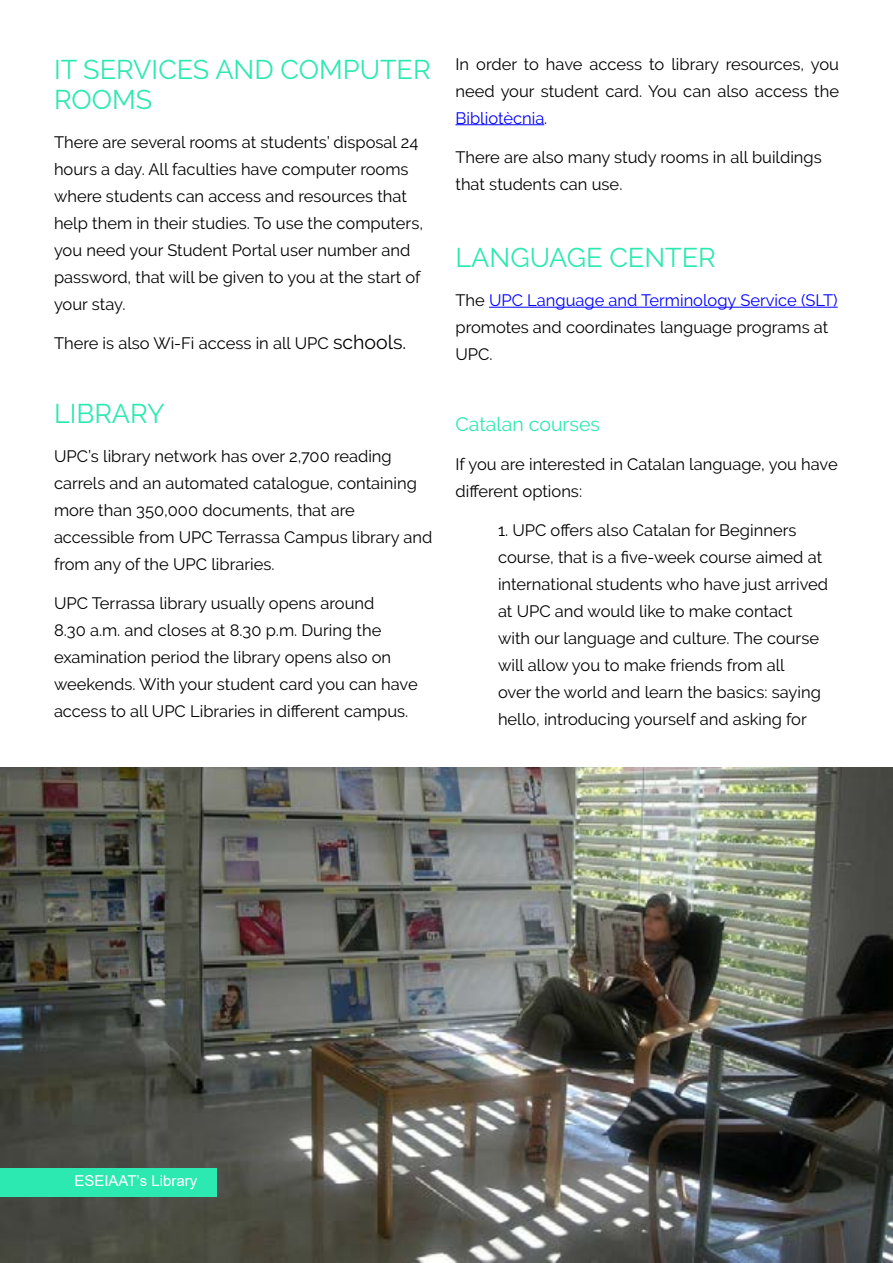
<style>
.page{position:relative;width:893px;height:1263px;background:#fff}
.page>*{position:absolute;margin:0;border:0;box-sizing:border-box;transform-origin:0 0}
.t1{font:27px/29.1px "Raleway";color:#2ce9b1}
.t2{font:19.5px "Raleway";color:#2ce9b1}
.t3{font:16.5px/27px "Raleway";color:#000}
.t4{font:15px "Arial";color:#fff}
.s1{font-size:19.5px}
.s2{color:#00f}
</style>
<div class="page">
<hr style="left:455px;top:124px;width:89px;height:1px;background:#00f">
<hr style="left:489px;top:307px;width:349px;height:1px;background:#00f">
<img style="left:0;top:767px;width:893px;height:496px">
<div style="left:0;top:1169px;width:217px;height:28px;background:#2ce9b1"></div>
<h1 class="t1" style="left:54px;top:55px;width:378px">IT SERVICES AND COMPUTER<br>ROOMS</h1>
<p class="t3" style="left:54px;top:128px;width:371px">There are several rooms at students’ disposal 24 hours a day. All faculties have computer rooms where students can access and resources that help them in their studies. To use the computers, you need your Student Portal user number and password, that will be given to you at the start of your stay.</p>
<p class="t3" style="left:54px;top:329px;width:354px">There is also Wi-Fi access in all UPC <span class="s1">schools.</span></p>
<h1 class="t1" style="left:54px;top:399px;width:112px">LIBRARY</h1>
<p class="t3" style="left:54px;top:442px;width:380px">UPC’s library network has over 2,700 reading carrels and an automated catalogue, containing more than 350,000 documents, that are accessible from UPC Terrassa Campus library and from any of the UPC libraries.</p>
<p class="t3" style="left:54px;top:589px;width:365px">UPC Terrassa library usually opens around<br>8.30 a.m. and closes at 8.30 p.m. During the examination period the library opens also on weekends. With your student card you can have access to all UPC Libraries in different campus.</p>
<p class="t3" style="left:455px;top:50px;width:385px;text-align:justify">In order to have access to library resources, you need your student card. You can also access the <span class="s2">Bibliotècnia</span>.</p>
<p class="t3" style="left:455px;top:143px;width:368px">There are also many study rooms in all buildings that students can use.</p>
<h1 class="t1" style="left:455px;top:243px;width:262px">LANGUAGE CENTER</h1>
<p class="t3" style="left:455px;top:287px;width:384px">The <span class="s2">UPC Language and Terminology Service (SLT) </span>promotes and coordinates language programs at<br>UPC.</p>
<p class="t2" style="left:455px;top:413px;width:146px">Catalan courses</p>
<p class="t3" style="left:455px;top:450px;width:384px">If you are interested in Catalan language, you have different options:</p>
<p class="t3" style="left:498px;top:516px;width:332px">1. UPC offers also Catalan for Beginners course, that is a five-week course aimed at international students who have just arrived at UPC and would like to make contact with our language and culture. The course will allow you to make friends from all<br>over the world and learn the basics: saying hello, introducing yourself and asking for</p>
<p class="t4" style="left:74px;top:1170px;width:124px">ESEIAAT’s Library</p>
</div>
